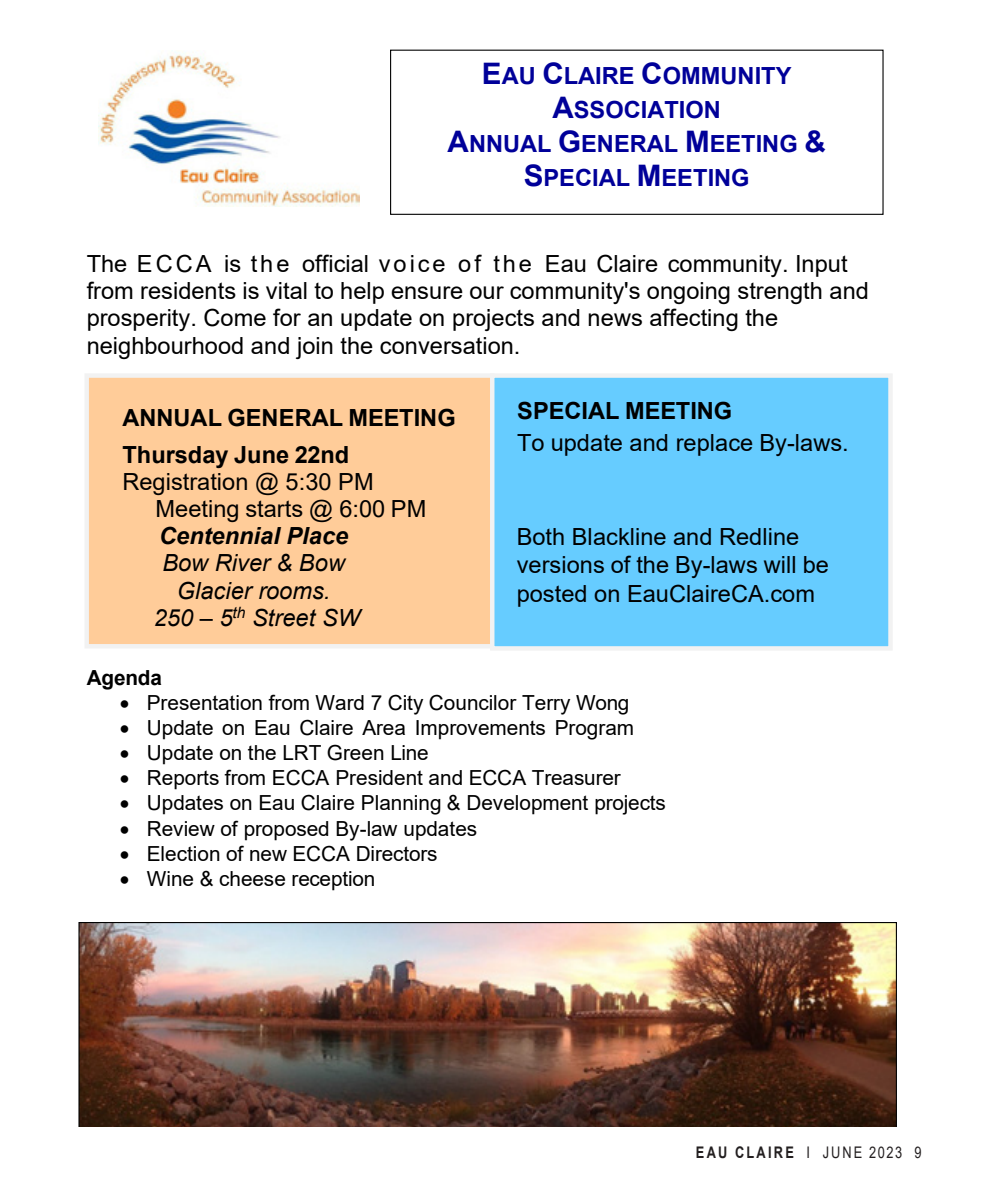
<style>
.page{position:relative;width:990px;height:1188px;background:#fff}
.page>*{position:absolute;margin:0;border:0;box-sizing:border-box;transform-origin:0 0}
.t1{font:23.6px/27.2px "Arial";color:#000}
.t2{font:700 23.6px/34px "Arial";color:#009;text-align:center}
.t3{font:italic 23.6px "Arial";color:#000}
.t4{font:700 23.6px/36.2px "Arial";color:#000}
.t5{font:italic 700 23.6px "Arial";color:#000}
.t6{font:20.8px "Arial";color:#000}
.t7{font:700 20.8px "Arial";letter-spacing:-.005em;color:#000}
.t8{font:16px "Arial";letter-spacing:.14em;color:#231f20;scale:.8 1}
.s1{font-size:29.6px}
.s2{font-weight:700}
</style>
<div class="page">
<div style="left:87px;top:376px;width:405px;height:270px;background:#fc9"></div>
<div style="left:84px;top:373px;width:410px;height:275px;border:4px solid #f2f2f2"></div>
<div style="left:492px;top:376px;width:398px;height:272px;background:#6cf"></div>
<div style="left:490px;top:373px;width:403px;height:278px;border:4px solid #f2f2f2"></div>
<img style="left:78px;top:922px;width:819px;height:204px">
<img style="left:98px;top:52px;width:262px;height:154px">
<div style="left:390px;top:50px;width:494px;height:165px;border:1px solid #000"></div>
<p class="t2" style="left:448px;top:59px;width:380px"><span class="s1">E</span>AU <span class="s1">C</span>LAIRE <span class="s1">C</span>OMMUNITY<br><span class="s1">A</span>SSOCIATION<br><span class="s1">A</span>NNUAL <span class="s1">G</span>ENERAL <span class="s1">M</span>EETING <span class="s1">&amp;<br>S</span>PECIAL <span class="s1">M</span>EETING</p>
<p class="t1" style="left:87px;top:250px;width:784px">The ECCA is the official voice of the Eau Claire community. Input from residents is vital to help ensure our community's ongoing strength and prosperity. Come for an update on projects and news affecting the neighbourhood and join the conversation.</p>
<p class="t4" style="left:122px;top:400px;width:335px">ANNUAL GENERAL MEETING<br>Thursday June 22nd</p>
<p class="t1" style="left:122px;top:468px;width:253px">Registration @ 5:30 PM</p>
<p class="t1" style="left:156px;top:495px;width:272px">Meeting starts @ 6:00 PM</p>
<p class="t5" style="left:159px;top:520px;width:191px">Centennial Place</p>
<p class="t3" style="left:162px;top:548px;width:184px">Bow River &amp; Bow</p>
<p class="t3" style="left:177px;top:575px;width:155px">Glacier rooms.</p>
<p class="t3" style="left:154px;top:602px;width:208px">250 – 5<sup>th</sup> Street SW</p>
<p class="t1" style="left:517px;top:395px;width:333px;line-height:31.4px"><span class="s2">SPECIAL MEETING<br></span>To update and replace By-laws.</p>
<p class="t1" style="left:517px;top:523px;width:314px;line-height:28.2px">Both Blackline and Redline versions of the By-laws will be posted on EauClaireCA.com</p>
<p class="t7" style="left:87px;top:663px;width:77px">Agenda</p>
<p class="t6" style="left:120px;top:688px;width:511px">• Presentation from Ward 7 City Councilor Terry Wong</p>
<p class="t6" style="left:120px;top:714px;width:516px">• Update on Eau Claire Area Improvements Program</p>
<p class="t6" style="left:120px;top:738px;width:310px">• Update on the LRT Green Line</p>
<p class="t6" style="left:120px;top:764px;width:502px">• Reports from ECCA President and ECCA Treasurer</p>
<p class="t6" style="left:120px;top:789px;width:547px">• Updates on Eau Claire Planning &amp; Development projects</p>
<p class="t6" style="left:120px;top:814px;width:359px">• Review of proposed By-law updates</p>
<p class="t6" style="left:120px;top:839px;width:319px">• Election of new ECCA Directors</p>
<p class="t6" style="left:120px;top:864px;width:257px">• Wine &amp; cheese reception</p>
<p class="t8" style="left:696px;top:1141px;width:284px"><span class="s2">EAU CLAIRE</span> I JUNE 2023 9</p>
</div>
